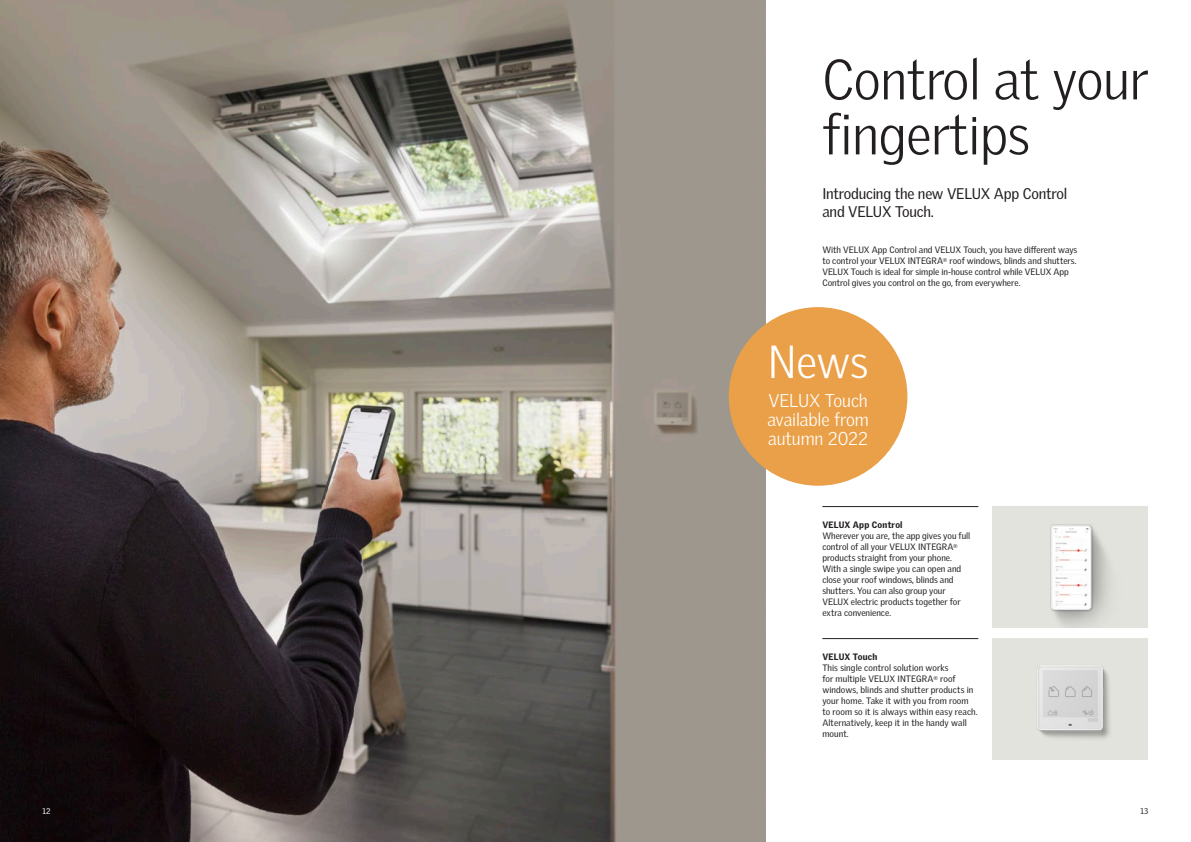
<style>
.page{position:relative;width:1191px;height:842px;background:#fff}
.page>*{position:absolute;margin:0;border:0;box-sizing:border-box;transform-origin:0 0}
.t1{font:300 55px/55px "Velux Gothic";letter-spacing:-.01em;color:#231f20}
.t2{font:300 45px "Velux Gothic";color:#fff}
.t3{font:300 18px/19px "Velux Gothic";letter-spacing:-.01em;color:#fff;text-align:justify}
.t4{font:15px/18px "Velux Gothic";letter-spacing:-.015em;color:#231f20}
.t5{font:9px/11px "Velux Gothic";color:#231f20}
.t6{font:900 9px "Velux Gothic";letter-spacing:.02em;color:#231f20}
.t7{font:8px "Velux Gothic";color:#fff}
.t8{font:8px "Velux Gothic";color:#231f20}
</style>
<div class="page">
<img style="left:0;top:0;width:765px;height:842px">
<div style="left:992px;top:638px;width:156px;height:121px;background:#e3e3de"></div>
<img style="left:992px;top:506px;width:156px;height:121px">
<img style="left:1037px;top:665px;width:73px;height:74px">
<div style="left:729px;top:307px;width:178px;height:179px;background:#eaa048;border-radius:50%"></div>
<hr style="left:822px;top:506px;width:156px;height:1px;background:#231f20">
<hr style="left:822px;top:638px;width:156px;height:1px;background:#231f20">
<h1 class="t1" style="left:822px;top:51px;width:327px">Control at your fingertips</h1>
<h3 class="t4" style="left:822px;top:184px;width:246px">Introducing the new VELUX App Control and VELUX Touch.</h3>
<p class="t5" style="left:822px;top:245px;width:256px">With VELUX App Control and VELUX Touch, you have different ways to control your VELUX INTEGRA<sup>®</sup> roof windows, blinds and shutters.<br>VELUX Touch is ideal for simple in-house control while VELUX App Control gives you control on the go, from everywhere.</p>
<h2 class="t2" style="left:768px;top:335px;width:102px">News</h2>
<h3 class="t3" style="left:767px;top:390px;width:103px">VELUX Touch available from autumn 2022</h3>
<p class="t6" style="left:822px;top:519px;width:82px">VELUX App Control</p>
<p class="t5" style="left:822px;top:531px;width:149px">Wherever you are, the app gives you full control of all your VELUX INTEGRA<sup>® </sup>products straight from your phone.<br>With a single swipe you can open and close your roof windows, blinds and shutters. You can also group your VELUX electric products together for extra convenience.</p>
<p class="t6" style="left:822px;top:651px;width:56px">VELUX Touch</p>
<p class="t5" style="left:822px;top:663px;width:157px">This single control solution works<br>for multiple VELUX INTEGRA<sup>®</sup> roof windows, blinds and shutter products in your home. Take it with you from room to room so it is always within easy reach.<br>Alternatively, keep it in the handy wall mount.</p>
<p class="t7" style="left:43px;top:806px;width:10px">12</p>
<p class="t8" style="left:1140px;top:806px;width:10px">13</p>
</div>
